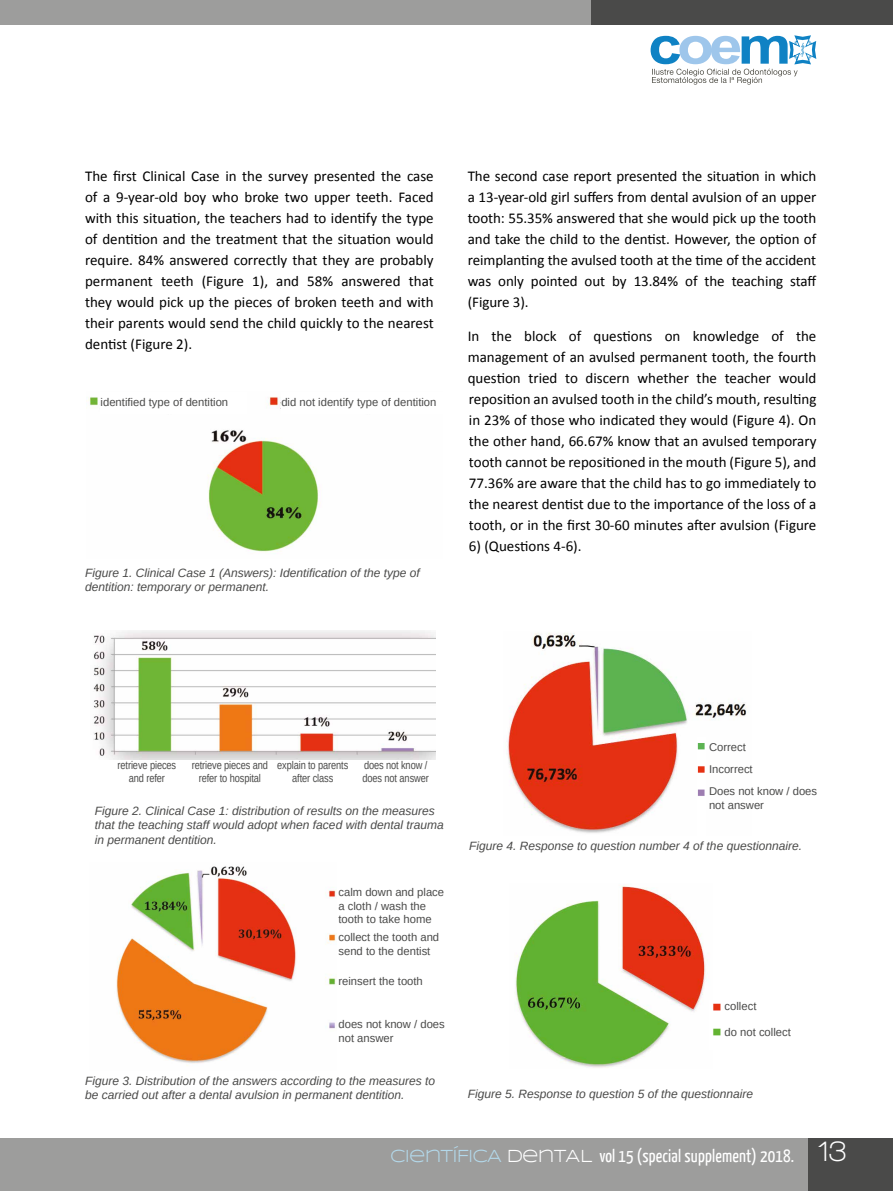
<style>
.page{position:relative;width:893px;height:1191px;background:#fff}
.page>*{position:absolute;margin:0;border:0;box-sizing:border-box;transform-origin:0 0}
.t1{font:18px "Yanone Kaffeesatz";letter-spacing:.01em;color:#fff}
.t2{font:15px/21px "Calibri";color:#000;text-align:justify}
.t3{font:italic 12px/14.4px "Arimo";color:#4a4a49}
.t4{font:11.25px/13.5px "Arimo";color:#4a4a49}
.t5{font:11.25px/13.5px "Arimo";color:#4a4a49;text-align:center;scale:.82 1}
.s1{font-family:"Syncopate";color:#b3d8ea}
.s2{font-family:"Syncopate"}
.s3{font-family:"Walkway";font-weight:700;font-size:30px}
</style>
<div class="page">
<div style="left:0;top:1138px;width:893px;height:53px;background:#9d9d9c"></div>
<div style="left:808px;top:1138px;width:85px;height:53px;background:#4a4a49"></div>
<div style="left:0;top:0;width:893px;height:25px;background:#9d9d9c"></div>
<div style="left:591px;top:0;width:302px;height:25px;background:#4a4a49"></div>
<svg style="left:651px;top:35px;width:165px;height:50px"></svg>
<img style="left:88px;top:397px;width:231px;height:155px">
<div style="left:100px;top:392px;width:147px;height:21px;background:#fff"></div>
<div style="left:281px;top:392px;width:161px;height:21px;background:#fff"></div>
<img style="left:93px;top:630px;width:342px;height:129px">
<img style="left:116px;top:866px;width:220px;height:200px">
<img style="left:514px;top:885px;width:192px;height:183px">
<img style="left:713px;top:1003px;width:8px;height:33px">
<img style="left:507px;top:633px;width:240px;height:200px">
<img style="left:697px;top:738px;width:9px;height:95px">
<p class="t2" style="left:85px;top:166px;width:350px">The first Clinical Case in the survey presented the case of a 9-year-old boy who broke two upper teeth. Faced with this situation, the teachers had to identify the type of dentition and the treatment that the situation would require. 84% answered correctly that they are probably permanent teeth (Figure 1), and 58% answered that they would pick up the pieces of broken teeth and with their parents would send the child quickly to the nearest dentist (Figure 2).</p>
<p class="t2" style="left:468px;top:166px;width:350px">The second case report presented the situation in which a 13-year-old girl suffers from dental avulsion of an upper tooth: 55.35% answered that she would pick up the tooth and take the child to the dentist. However, the option of reimplanting the avulsed tooth at the time of the accident was only pointed out by 13.84% of the teaching staff (Figure 3).</p>
<p class="t2" style="left:468px;top:326px;width:350px">In the block of questions on knowledge of the management of an avulsed permanent tooth, the fourth question tried to discern whether the teacher would reposition an avulsed tooth in the child’s mouth, resulting in 23% of those who indicated they would (Figure 4). On the other hand, 66.67% know that an avulsed temporary tooth cannot be repositioned in the mouth (Figure 5), and 77.36% are aware that the child has to go immediately to the nearest dentist due to the importance of the loss of a tooth, or in the first 30-60 minutes after avulsion (Figure</p>
<p class="t2" style="left:469px;top:536px;width:114px">6) (Questions 4-6).</p>
<p class="t4" style="left:101px;top:396px;width:129px">identified type of dentition</p>
<p class="t4" style="left:281px;top:396px;width:157px">did not identify type of dentition</p>
<p class="t3" style="left:85px;top:565px;width:336px">Figure 1. Clinical Case 1 (Answers): Identification of the type of dentition: temporary or permanent.</p>
<p class="t5" style="left:118px;top:758px;width:73px">retrieve pieces and refer</p>
<p class="t5" style="left:192px;top:758px;width:95px">retrieve pieces and refer to hospital</p>
<p class="t5" style="left:277px;top:758px;width:88px">explain to parents after class</p>
<p class="t5" style="left:362px;top:758px;width:82px;text-align:left">does not know / does not answer</p>
<p class="t3" style="left:95px;top:803px;width:350px">Figure 2. Clinical Case 1: distribution of results on the measures that the teaching staff would adopt when faced with dental trauma in permanent dentition.</p>
<p class="t4" style="left:338px;top:886px;width:107px">calm down and place a cloth / wash the tooth to take home</p>
<p class="t4" style="left:338px;top:930px;width:102px">collect the tooth and send to the dentist</p>
<p class="t4" style="left:338px;top:974px;width:86px">reinsert the tooth</p>
<p class="t4" style="left:338px;top:1018px;width:108px">does not know / does not answer</p>
<p class="t3" style="left:85px;top:1073px;width:352px">Figure 3. Distribution of the answers according to the measures to be carried out after a dental avulsion in permanent dentition.</p>
<p class="t4" style="left:709px;top:736px;width:110px;line-height:22px">Correct<br>Incorrect<br>Does not know / does</p>
<p class="t4" style="left:709px;top:798px;width:57px">not answer</p>
<p class="t3" style="left:469px;top:838px;width:334px">Figure 4. Response to question number 4 of the questionnaire.</p>
<p class="t4" style="left:725px;top:999px;width:33px">collect</p>
<p class="t4" style="left:725px;top:1025px;width:68px">do not collect</p>
<p class="t3" style="left:468px;top:1086px;width:287px">Figure 5. Response to question 5 of the questionnaire</p>
<p class="t1" style="left:390px;top:1144px;width:458px"><span class="s1">CIENTÍFICA</span> <span class="s2">DENTAL</span> vol 15 (special supplement) 2018. <span class="s3">13</span></p>
</div>
